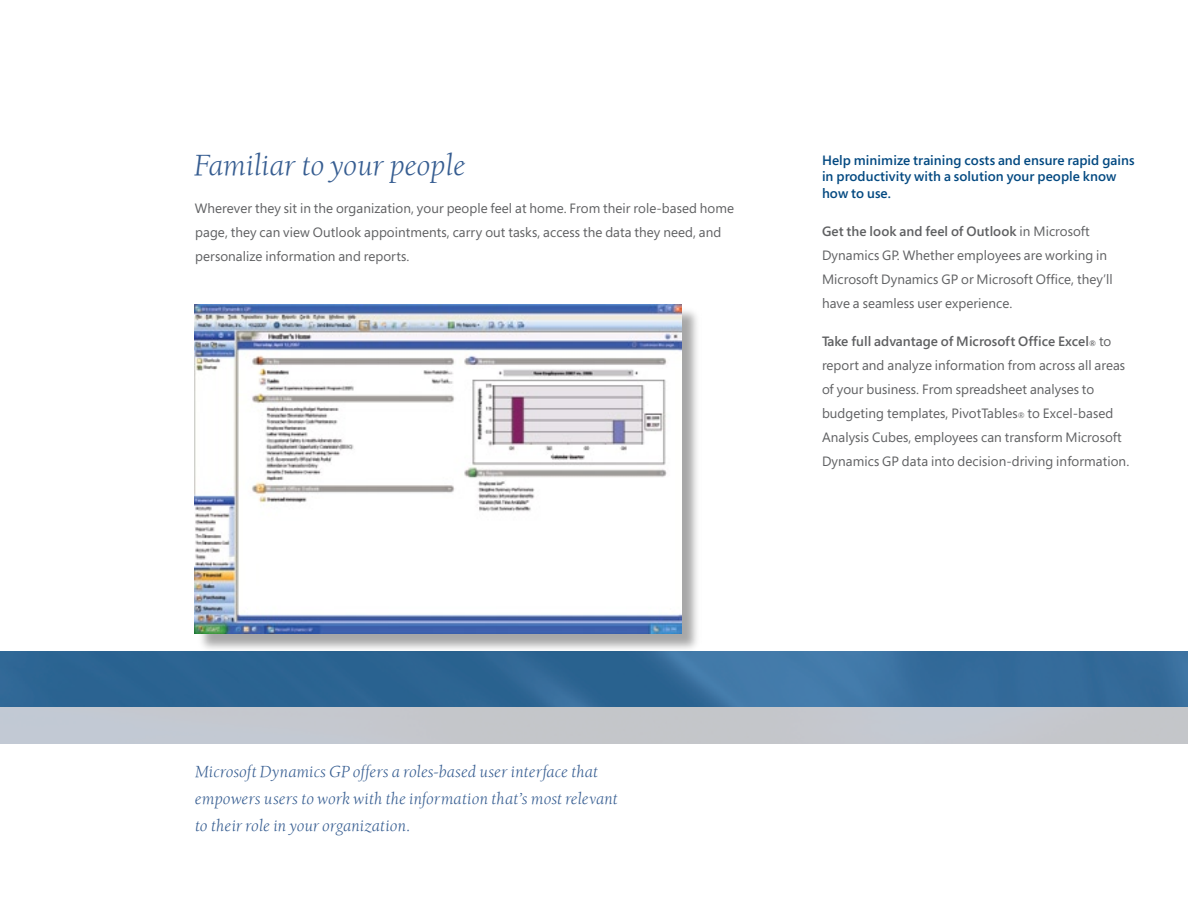
<style>
.page{position:relative;width:1188px;height:918px;background:#fff}
.page>*{position:absolute;margin:0;border:0;box-sizing:border-box;transform-origin:0 0}
.t1{font:italic 30px "Berkeley Old ITCTT Book";letter-spacing:-.005em;color:#365d91}
.t2{font:italic 16.5px/27px "Berkeley Old ITCTT Book";letter-spacing:.005em;color:#365d91}
.t3{font:13.5px/24px "Segoe";letter-spacing:.005em;color:#5f6062}
.t4{font:600 13.5px/16.5px "Segoe";letter-spacing:.005em;color:#034981}
.s1{font-weight:600}
.s2{font-weight:600;font-size:7.8px}
.s3{font-size:7.8px}
</style>
<div class="page">
<div style="left:0;top:706px;width:1188px;height:37px;background:#c4c7cd"></div>
<img style="left:0;top:651px;width:1188px;height:55px">
<div style="left:196px;top:306px;width:506px;height:348px;background:#000;opacity:.35"></div>
<img style="left:195px;top:304px;width:487px;height:329px">
<h1 class="t1" style="left:193px;top:147px;width:273px">Familiar to your people</h1>
<p class="t3" style="left:195px;top:196px;width:541px">Wherever they sit in the organization, your people feel at home. From their role-based home page, they can view Outlook appointments, carry out tasks, access the data they need, and personalize information and reports.</p>
<p class="t4" style="left:822px;top:152px;width:314px">Help minimize training costs and ensure rapid gains in productivity with a solution your people know how to use.</p>
<p class="t3" style="left:822px;top:219px;width:292px"><span class="s1">Get the look and feel of Outlook</span> in Microsoft Dynamics GP. Whether employees are working in Microsoft Dynamics GP or Microsoft Office, they’ll have a seamless user experience.</p>
<p class="t3" style="left:822px;top:329px;width:309px"><span class="s1">Take full advantage of Microsoft Office Excel</span><span class="s2">®</span> to report and analyze information from across all areas of your business. From spreadsheet analyses to budgeting templates, PivotTables<span class="s3">®</span> to Excel-based Analysis Cubes, employees can transform Microsoft Dynamics GP data into decision-driving information.</p>
<p class="t2" style="left:195px;top:759px;width:424px">Microsoft Dynamics GP offers a roles-based user interface that empowers users to work with the information that’s most relevant to their role in your organization.</p>
</div>
